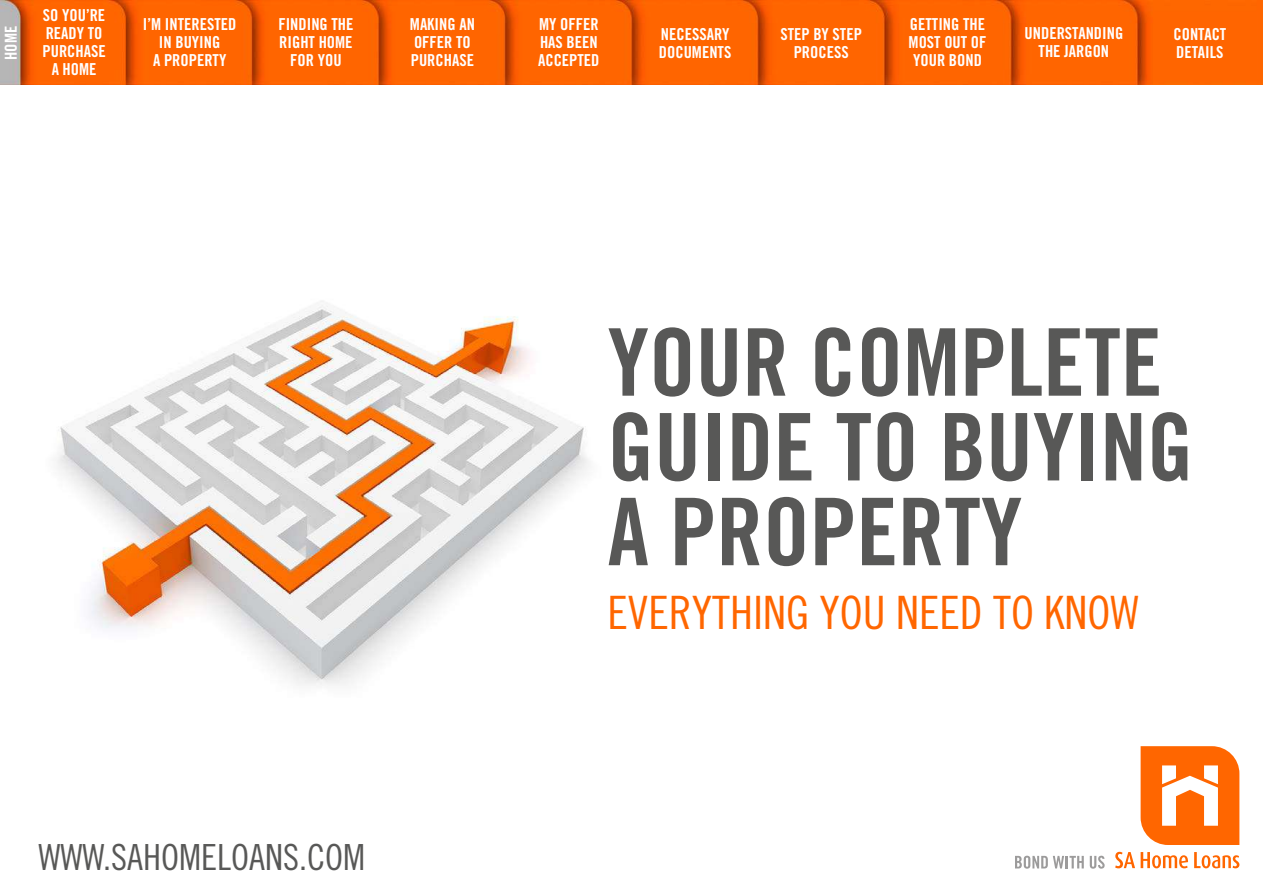
<style>
.page{position:relative;width:1263px;height:893px;background:#fff}
.page>*{position:absolute;margin:0;border:0;box-sizing:border-box;transform-origin:0 0}
.t1{font:93.3px/84.8px "Trade Gothic LT Std Bd Cn 20";color:#585857}
.t2{font:46.05px "Trade Gothic LT Std Cn 18";color:#f60}
.t3{font:36px "Trade Gothic LT Std Cn 18";color:#585857}
.t4{font:16.5px/18px "Trade Gothic LT Std Bd Cn 20";color:#fff;text-align:center}
</style>
<div class="page">
<img style="left:57px;top:301px;width:532px;height:384px">
<img style="left:0;top:0;width:1263px;height:85px">
<svg style="left:1115px;top:852px;width:73px;height:16px"></svg>
<svg style="left:1194px;top:852px;width:45px;height:16px"></svg>
<svg style="left:1140px;top:746px;width:99px;height:99px"></svg>
<svg style="left:1015px;top:856px;width:69px;height:13px"></svg>
<svg style="left:1090px;top:856px;width:14px;height:13px"></svg>
<p class="t4" style="left:2px;top:60px;width:35px;rotate:-90deg">HOME</p>
<p class="t4" style="left:42px;top:6px;width:65px">SO YOU’RE<br>READY TO<br>PURCHASE<br>A HOME</p>
<p class="t4" style="left:143px;top:15px;width:95px">I’M INTERESTED<br>IN BUYING<br>A PROPERTY</p>
<p class="t4" style="left:278px;top:15px;width:77px">FINDING THE<br>RIGHT HOME<br>FOR YOU</p>
<p class="t4" style="left:410px;top:15px;width:67px;text-align:left">MAKING AN<br>OFFER TO<br>PURCHASE</p>
<p class="t4" style="left:538px;top:15px;width:63px;text-align:justify">MY OFFER HAS BEEN ACCEPTED</p>
<p class="t4" style="left:659px;top:25px;width:74px;text-align:left">NECESSARY<br>DOCUMENTS</p>
<p class="t4" style="left:780px;top:25px;width:83px">STEP BY STEP<br>PROCESS</p>
<p class="t4" style="left:1173px;top:25px;width:54px;text-align:left">CONTACT<br>DETAILS</p>
<p class="t4" style="left:908px;top:15px;width:79px;text-align:justify">GETTING THE MOST OUT OF YOUR BOND</p>
<p class="t4" style="left:1024px;top:24px;width:100px">UNDERSTANDING<br>THE JARGON</p>
<h3 class="t3" style="left:39px;top:835px;width:328px">WWW.SAHOMELOANS.COM</h3>
<h1 class="t1" style="left:607px;top:319px;width:587px">YOUR COMPLETE<br>GUIDE TO BUYING<br>A PROPERTY</h1>
<h2 class="t2" style="left:607px;top:585px;width:533px">EVERYTHING YOU NEED TO KNOW</h2>
</div>
